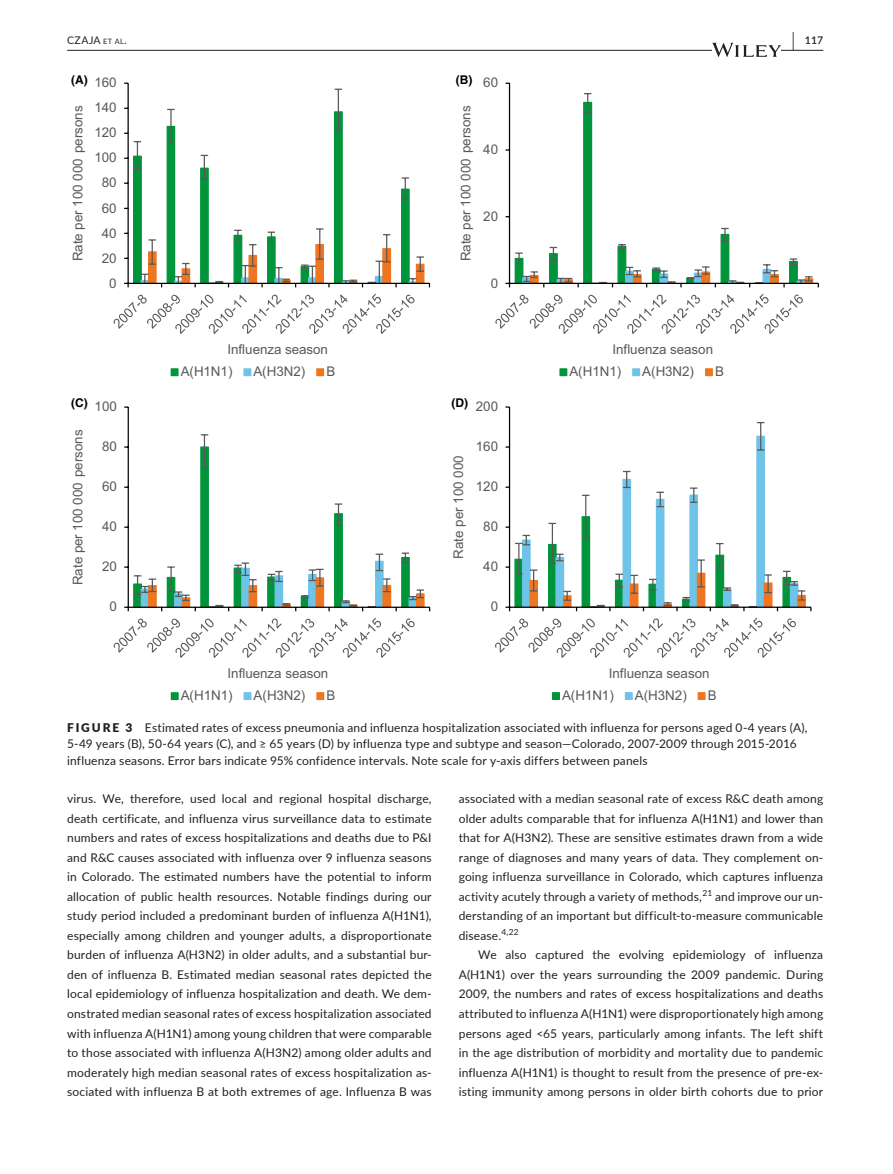
<style>
.page{position:relative;width:893px;height:1174px;background:#fff}
.page>*{position:absolute;margin:0;border:0;box-sizing:border-box;transform-origin:0 0}
.t1{font:600 19.5px "Lato";color:#231f20;scale:.48 1}
.t2{font:13.35px/22.4px "Arial";letter-spacing:-.005em;color:#595959}
.t3{font:12px/19.5px "Lato";letter-spacing:.015em;color:#231f20;text-align:justify}
.t4{font:700 12px "Helvetica";color:#000}
.t5{font:10.5px "Lato";letter-spacing:.04em;color:#231f20}
.t6{font:600 10.5px "Lato";color:#231f20}
.s1{font-size:7.35px}
.s2{font-weight:900}
</style>
<div class="page">
<hr style="left:67px;top:50px;width:756px;height:1px;background:#231f20">
<svg style="left:712px;top:43px;width:69px;height:14px"></svg>
<svg style="left:133px;top:111px;width:277px;height:117px"></svg>
<svg style="left:134px;top:141px;width:7px;height:28px"></svg>
<svg style="left:167px;top:109px;width:8px;height:34px"></svg>
<svg style="left:201px;top:155px;width:7px;height:25px"></svg>
<svg style="left:335px;top:89px;width:7px;height:42px"></svg>
<svg style="left:402px;top:177px;width:7px;height:23px"></svg>
<hr style="left:127px;top:83px;width:2px;height:200px;background:#000">
<svg style="left:114px;top:228px;width:316px;height:106px"></svg>
<div style="left:171px;top:368px;width:8px;height:8px;background:#00953a;border:1px solid #00953a"></div>
<div style="left:243px;top:368px;width:8px;height:8px;background:#6ec4e8;border:1px solid #6ec4e8"></div>
<div style="left:316px;top:368px;width:8px;height:8px;background:#ef7521;border:1px solid #ef7521"></div>
<svg style="left:583px;top:101px;width:146px;height:127px"></svg>
<svg style="left:584px;top:93px;width:7px;height:21px"></svg>
<hr style="left:509px;top:83px;width:1px;height:200px;background:#000">
<svg style="left:505px;top:228px;width:314px;height:59px"></svg>
<svg style="left:495px;top:294px;width:308px;height:40px"></svg>
<div style="left:559px;top:368px;width:8px;height:8px;background:#00953a;border:1px solid #00953a"></div>
<div style="left:632px;top:368px;width:8px;height:8px;background:#6ec4e8;border:1px solid #6ec4e8"></div>
<div style="left:705px;top:368px;width:8px;height:8px;background:#ef7521;border:1px solid #ef7521"></div>
<svg style="left:200px;top:446px;width:143px;height:106px"></svg>
<svg style="left:201px;top:434px;width:7px;height:34px"></svg>
<svg style="left:335px;top:503px;width:7px;height:23px"></svg>
<hr style="left:128px;top:407px;width:1px;height:200px;background:#000">
<svg style="left:124px;top:552px;width:306px;height:59px"></svg>
<svg style="left:114px;top:617px;width:301px;height:41px"></svg>
<div style="left:171px;top:693px;width:7px;height:6px;background:#00953a"></div>
<div style="left:171px;top:692px;width:8px;height:8px;border:1px solid #00953a"></div>
<div style="left:244px;top:692px;width:7px;height:8px;background:#6ec4e8;border:1px solid #6ec4e8"></div>
<div style="left:316px;top:692px;width:8px;height:8px;background:#ef7521;border:1px solid #ef7521"></div>
<svg style="left:623px;top:435px;width:142px;height:36px"></svg>
<svg style="left:757px;top:422px;width:7px;height:28px"></svg>
<hr style="left:509px;top:407px;width:1px;height:200px;background:#000">
<svg style="left:505px;top:471px;width:306px;height:140px"></svg>
<svg style="left:495px;top:617px;width:301px;height:41px"></svg>
<div style="left:552px;top:692px;width:8px;height:8px;background:#00953a;border:1px solid #00953a"></div>
<div style="left:625px;top:692px;width:8px;height:8px;background:#6ec4e8;border:1px solid #6ec4e8"></div>
<div style="left:698px;top:692px;width:8px;height:8px;background:#ef7521;border:1px solid #ef7521"></div>
<h1 class="t1" style="left:792px;top:26px;width:7px">|</h1>
<p class="t5" style="left:67px;top:33px;width:61px">CZAJA <span class="s1">et al</span>.</p>
<p class="t6" style="left:805px;top:33px;width:20px">117</p>
<p class="t4" style="left:71px;top:72px;width:18px">(A)</p>
<p class="t4" style="left:456px;top:72px;width:18px">(B)</p>
<p class="t2" style="left:94px;top:72px;width:24px">160</p>
<p class="t2" style="left:67px;top:261px;width:157px;rotate:-90deg">R e t a r ep 001 000 snos r ep</p>
<p class="t2" style="left:94px;top:97px;width:24px">140</p>
<p class="t2" style="left:94px;top:122px;width:24px">120</p>
<p class="t2" style="left:94px;top:147px;width:24px">100</p>
<p class="t2" style="left:102px;top:172px;width:16px">80</p>
<p class="t2" style="left:102px;top:197px;width:16px">60</p>
<p class="t2" style="left:102px;top:222px;width:16px">40</p>
<p class="t2" style="left:102px;top:247px;width:16px">20</p>
<p class="t2" style="left:109px;top:272px;width:9px">0</p>
<p class="t2" style="left:455px;top:261px;width:157px;rotate:-90deg">R e t a r ep 001 000 snos r ep</p>
<p class="t2" style="left:483px;top:72px;width:16px">60</p>
<p class="t2" style="left:483px;top:138px;width:16px">40</p>
<p class="t2" style="left:483px;top:205px;width:16px">20</p>
<p class="t2" style="left:491px;top:272px;width:9px">0</p>
<p class="t2" style="left:181px;top:338px;width:149px;text-indent:47px">Influenza season<br>A(H1N1)</p>
<p class="t2" style="left:253px;top:361px;width:53px">A(H3N2)</p>
<p class="t2" style="left:326px;top:361px;width:10px">B</p>
<p class="t4" style="left:71px;top:396px;width:18px">(C)</p>
<p class="t4" style="left:452px;top:396px;width:18px">(D)</p>
<p class="t2" style="left:95px;top:395px;width:24px">100</p>
<p class="t2" style="left:476px;top:395px;width:24px">200</p>
<p class="t2" style="left:67px;top:585px;width:157px;rotate:-90deg">R e t a r ep 001 000 snos r ep</p>
<p class="t2" style="left:102px;top:435px;width:16px">80</p>
<p class="t2" style="left:102px;top:475px;width:16px">60</p>
<p class="t2" style="left:102px;top:515px;width:16px">40</p>
<p class="t2" style="left:102px;top:555px;width:16px">20</p>
<p class="t2" style="left:447px;top:558px;width:105px;rotate:-90deg">R e t a r ep 001 000</p>
<p class="t2" style="left:476px;top:435px;width:24px">160</p>
<p class="t2" style="left:476px;top:475px;width:24px">120</p>
<p class="t2" style="left:483px;top:515px;width:16px">80</p>
<p class="t2" style="left:483px;top:555px;width:16px">40</p>
<p class="t2" style="left:109px;top:596px;width:9px">0</p>
<p class="t2" style="left:491px;top:595px;width:9px">0</p>
<p class="t2" style="left:181px;top:662px;width:149px;text-indent:47px">Influenza season<br>A(H1N1)</p>
<p class="t2" style="left:254px;top:684px;width:53px">A(H3N2)</p>
<p class="t2" style="left:326px;top:684px;width:10px">B</p>
<p class="t2" style="left:569px;top:338px;width:145px;text-indent:43px">Influenza season<br>A(H1N1)</p>
<p class="t2" style="left:642px;top:361px;width:53px">A(H3N2)</p>
<p class="t2" style="left:715px;top:361px;width:10px">B</p>
<p class="t2" style="left:562px;top:662px;width:149px;text-indent:47px">Influenza season<br>A(H1N1)</p>
<p class="t2" style="left:635px;top:684px;width:53px">A(H3N2)</p>
<p class="t2" style="left:708px;top:684px;width:10px">B</p>
<p class="t3" style="left:67px;top:718px;width:742px;line-height:16.5px;text-align:left"><span class="s2">FIGURE 3</span> Estimated rates of excess pneumonia and influenza hospitalization associated with influenza for persons aged 0‐4 years (A),<br>5‐49 years (B), 50‐64 years (C), and ≥ 65 years (D) by influenza type and subtype and season—Colorado, 2007‐2009 through 2015‐2016 influenza seasons. Error bars indicate 95% confidence intervals. Note scale for y‐axis differs between panels</p>
<p class="t3" style="left:67px;top:788px;width:366px">virus. We, therefore, used local and regional hospital discharge, death certificate, and influenza virus surveillance data to estimate numbers and rates of excess hospitalizations and deaths due to P&amp;I and R&amp;C causes associated with influenza over 9 influenza seasons in Colorado. The estimated numbers have the potential to inform allocation of public health resources. Notable findings during our study period included a predominant burden of influenza A(H1N1), especially among children and younger adults, a disproportionate burden of influenza A(H3N2) in older adults, and a substantial bur‐ den of influenza B. Estimated median seasonal rates depicted the local epidemiology of influenza hospitalization and death. We dem‐ onstrated median seasonal rates of excess hospitalization associated with influenza A(H1N1) among young children that were comparable to those associated with influenza A(H3N2) among older adults and moderately high median seasonal rates of excess hospitalization as‐ sociated with influenza B at both extremes of age. Influenza B was</p>
<p class="t3" style="left:459px;top:788px;width:366px">associated with a median seasonal rate of excess R&amp;C death among older adults comparable that for influenza A(H1N1) and lower than that for A(H3N2). These are sensitive estimates drawn from a wide range of diagnoses and many years of data. They complement on‐ going influenza surveillance in Colorado, which captures influenza activity acutely through a variety of methods,<sup>21</sup> and improve our un‐ derstanding of an important but difficult‐to‐measure communicable disease.<sup>4,22</sup></p>
<p class="t3" style="left:459px;top:944px;width:366px;text-indent:20px">We also captured the evolving epidemiology of influenza A(H1N1) over the years surrounding the 2009 pandemic. During 2009, the numbers and rates of excess hospitalizations and deaths attributed to influenza A(H1N1) were disproportionately high among persons aged &lt;65 years, particularly among infants. The left shift in the age distribution of morbidity and mortality due to pandemic influenza A(H1N1) is thought to result from the presence of pre‐ex‐ isting immunity among persons in older birth cohorts due to prior</p>
</div>
